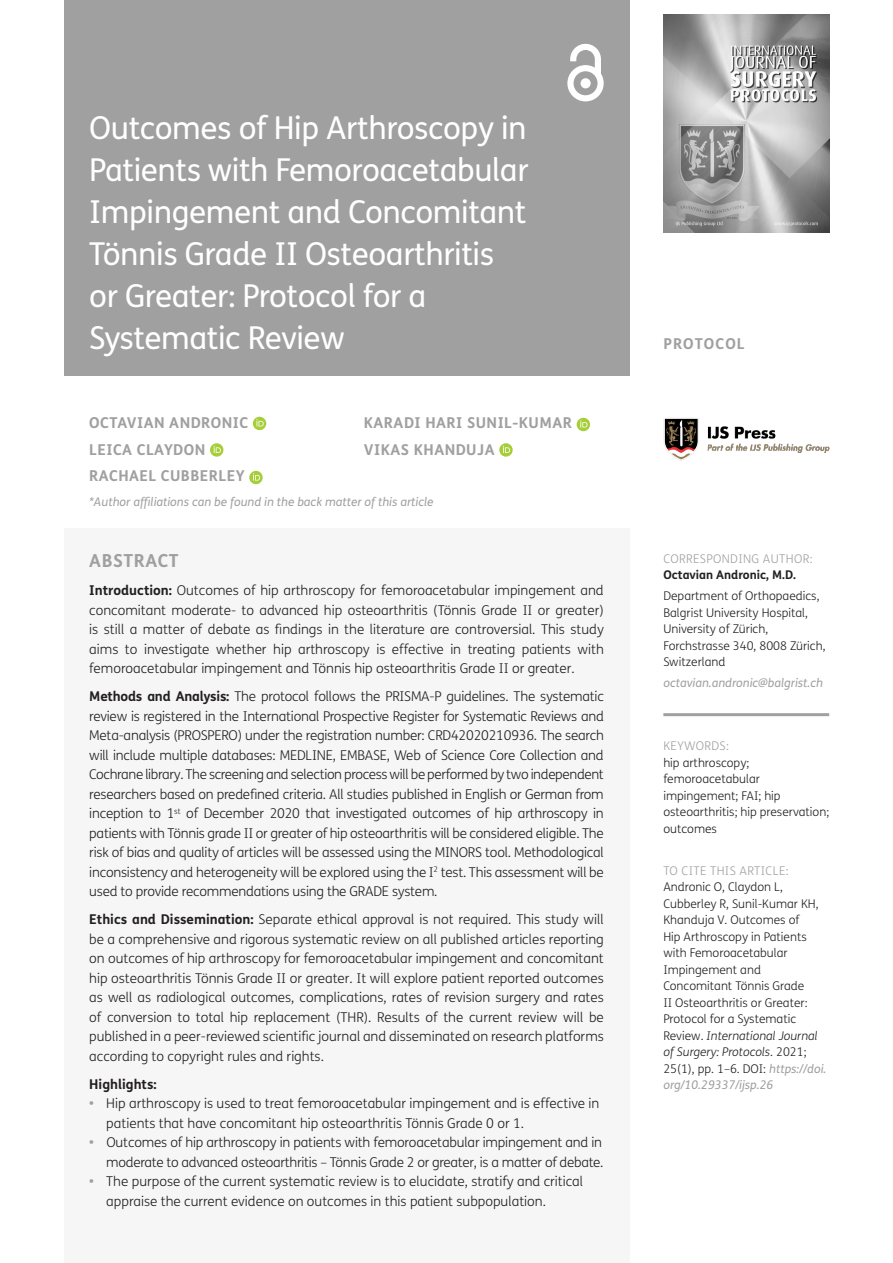
<style>
.page{position:relative;width:893px;height:1263px;background:#fff}
.page>*{position:absolute;margin:0;border:0;box-sizing:border-box;transform-origin:0 0}
.Article_Title{font:31.5px/42px "FS Me";letter-spacing:-.015em;color:#fff}
.t1{font:700 18px "FS Me";letter-spacing:.03em;color:#a0a0a0}
.Cover_Authors{font:700 15px "FS Me";letter-spacing:.03em;color:#a0a0a0}
.Article_Type{font:700 15px "FS Me";letter-spacing:.075em;color:#a0a0a0}
.Abstract_Copy{font:300 13.5px/19.5px "FS Me";color:#231f20;text-align:justify}
.Abstract_Copy-2{font:300 13.5px/19.5px "FS Me";letter-spacing:-.02em;color:#231f20;text-align:right}
.Body_Copy_-_1st_Para{font:700 13.5px "FS Me";color:#231f20}
.Meta{font:300 12px/16.5px "FS Me";color:#231f20}
.Meta-2{font:italic 12px "FS Me";color:#a0a0a0}
.Meta_Titles{font:300 12px "FS Me";letter-spacing:.03em;color:#a0a0a0}
.Meta-3{font:700 12px "FS Me";color:#231f20}
.Meta_Titles_-_Rule_A{font:300 12px "FS Me";letter-spacing:.03em;color:#a0a0a0}
.s1{font-weight:700}
.s2{font-weight:700;color:#a0a0a0}
.s3{font-style:italic}
.s4{font-weight:400;font-style:italic;color:#a0a0a0}
</style>
<div class="page">
<div style="left:64px;top:0;width:565px;height:376px;background:#a0a0a0"></div>
<svg style="left:567px;top:44px;width:37px;height:57px"></svg>
<img style="left:663px;top:418px;width:166px;height:43px">
<img style="left:663px;top:14px;width:166px;height:218px">
<div style="left:64px;top:528px;width:565px;height:735px;background:#f6f6f6"></div>
<hr style="left:663px;top:713px;width:166px;height:3px;background:#a0a0a0">
<svg style="left:253px;top:417px;width:13px;height:13px"></svg>
<svg style="left:256px;top:419px;width:8px;height:7px"></svg>
<svg style="left:210px;top:443px;width:13px;height:14px"></svg>
<svg style="left:214px;top:446px;width:7px;height:7px"></svg>
<div style="left:249px;top:471px;width:14px;height:13px;background:#a6ce39;border-radius:50%"></div>
<svg style="left:253px;top:473px;width:7px;height:8px"></svg>
<svg style="left:577px;top:418px;width:13px;height:13px"></svg>
<svg style="left:580px;top:420px;width:7px;height:7px"></svg>
<svg style="left:499px;top:443px;width:14px;height:14px"></svg>
<svg style="left:503px;top:446px;width:7px;height:7px"></svg>
<p class="Article_Title" style="left:89px;top:107px;width:441px">Outcomes of Hip Arthroscopy in<br>Patients with Femoroacetabular<br>Impingement and Concomitant<br>Tönnis Grade II Osteoarthritis or Greater: Protocol for a<br>Systematic Review</p>
<p class="Cover_Authors" style="left:89px;top:413px;width:160px">OCTAVIAN ANDRONIC</p>
<p class="Cover_Authors" style="left:89px;top:440px;width:118px">LEICA CLAYDON</p>
<p class="Cover_Authors" style="left:89px;top:466px;width:157px">RACHAEL CUBBERLEY</p>
<p class="Cover_Authors" style="left:364px;top:413px;width:210px">KARADI HARI SUNIL-KUMAR</p>
<p class="Cover_Authors" style="left:364px;top:440px;width:132px">VIKAS KHANDUJA</p>
<p class="Meta-2" style="left:89px;top:495px;width:346px">*Author affiliations can be found in the back matter of this article</p>
<p class="t1" style="left:89px;top:550px;width:91px">ABSTRACT</p>
<p class="Abstract_Copy" style="left:89px;top:581px;width:516px"><span class="s1">Introduction:</span> Outcomes of hip arthroscopy for femoroacetabular impingement and concomitant moderate- to advanced hip osteoarthritis (Tönnis Grade II or greater) is still a matter of debate as findings in the literature are controversial. This study aims to investigate whether hip arthroscopy is effective in treating patients with femoroacetabular impingement and Tönnis hip osteoarthritis Grade II or greater.</p>
<p class="Abstract_Copy" style="left:89px;top:687px;width:516px"><span class="s1">Methods and Analysis:</span> The protocol follows the PRISMA-P guidelines. The systematic review is registered in the International Prospective Register for Systematic Reviews and Meta-analysis (PROSPERO) under the registration number: CRD42020210936. The search will include multiple databases: MEDLINE, EMBASE, Web of Science Core Collection and Cochrane library. The screening and selection process will be performed by two independent researchers based on predefined criteria. All studies published in English or German from inception to 1<sup>st</sup> of December 2020 that investigated outcomes of hip arthroscopy in patients with Tönnis grade II or greater of hip osteoarthritis will be considered eligible. The risk of bias and quality of articles will be assessed using the MINORS tool. Methodological inconsistency and heterogeneity will be explored using the I<sup>2</sup> test. This assessment will be used to provide recommendations using the GRADE system.</p>
<p class="Abstract_Copy" style="left:89px;top:910px;width:516px"><span class="s1">Ethics and Dissemination:</span> Separate ethical approval is not required. This study will be a comprehensive and rigorous systematic review on all published articles reporting on outcomes of hip arthroscopy for femoroacetabular impingement and concomitant hip osteoarthritis Tönnis Grade II or greater. It will explore patient reported outcomes as well as radiological outcomes, complications, rates of revision surgery and rates of conversion to total hip replacement (THR). Results of the current review will be published in a peer-reviewed scientific journal and disseminated on research platforms according to copyright rules and rights.</p>
<p class="Body_Copy_-_1st_Para" style="left:89px;top:1076px;width:69px">Highlights:</p>
<p class="Abstract_Copy" style="left:106px;top:1094px;width:494px;text-indent:-17px"><span class="s2">•</span> Hip arthroscopy is used to treat femoroacetabular impingement and is effective in patients that have concomitant hip osteoarthritis Tönnis Grade 0 or 1.</p>
<p class="Abstract_Copy-2" style="left:89px;top:1133px;width:516px"><span class="s2">•</span> Outcomes of hip arthroscopy in patients with femoroacetabular impingement and in moderate to advanced osteoarthritis – Tönnis Grade 2 or greater, is a matter of debate.</p>
<p class="Abstract_Copy" style="left:106px;top:1172px;width:478px;text-indent:-17px"><span class="s2">•</span> The purpose of the current systematic review is to elucidate, stratify and critical appraise the current evidence on outcomes in this patient subpopulation.</p>
<p class="Article_Type" style="left:663px;top:334px;width:83px">PROTOCOL</p>
<p class="Meta_Titles" style="left:663px;top:552px;width:151px">CORRESPONDING AUTHOR:</p>
<p class="Meta-3" style="left:663px;top:568px;width:134px">Octavian Andronic, M.D.</p>
<p class="Meta" style="left:663px;top:588px;width:164px">Department of Orthopaedics,<br>Balgrist University Hospital,<br>University of Zürich,<br>Forchstrasse 340, 8008 Zürich,<br>Switzerland</p>
<p class="Meta-2" style="left:663px;top:676px;width:161px">octavian.andronic@balgrist.ch</p>
<p class="Meta_Titles_-_Rule_A" style="left:663px;top:739px;width:67px">KEYWORDS:</p>
<p class="Meta" style="left:663px;top:754px;width:167px">hip arthroscopy; femoroacetabular impingement; FAI; hip osteoarthritis; hip preservation; outcomes</p>
<p class="Meta_Titles" style="left:663px;top:864px;width:127px">TO CITE THIS ARTICLE:</p>
<p class="Meta" style="left:663px;top:879px;width:164px">Andronic O, Claydon L,<br>Cubberley R, Sunil-Kumar KH,<br>Khanduja V. Outcomes of<br>Hip Arthroscopy in Patients with Femoroacetabular<br>Impingement and<br>Concomitant Tönnis Grade<br>II Osteoarthritis or Greater:<br>Protocol for a Systematic<br>Review. <span class="s3">International Journal of Surgery: Protocols</span>. 2021;<br>25(1), pp. 1–6. DOI: <span class="s4">https://doi. org/10.29337/ijsp.26</span></p>
</div>
